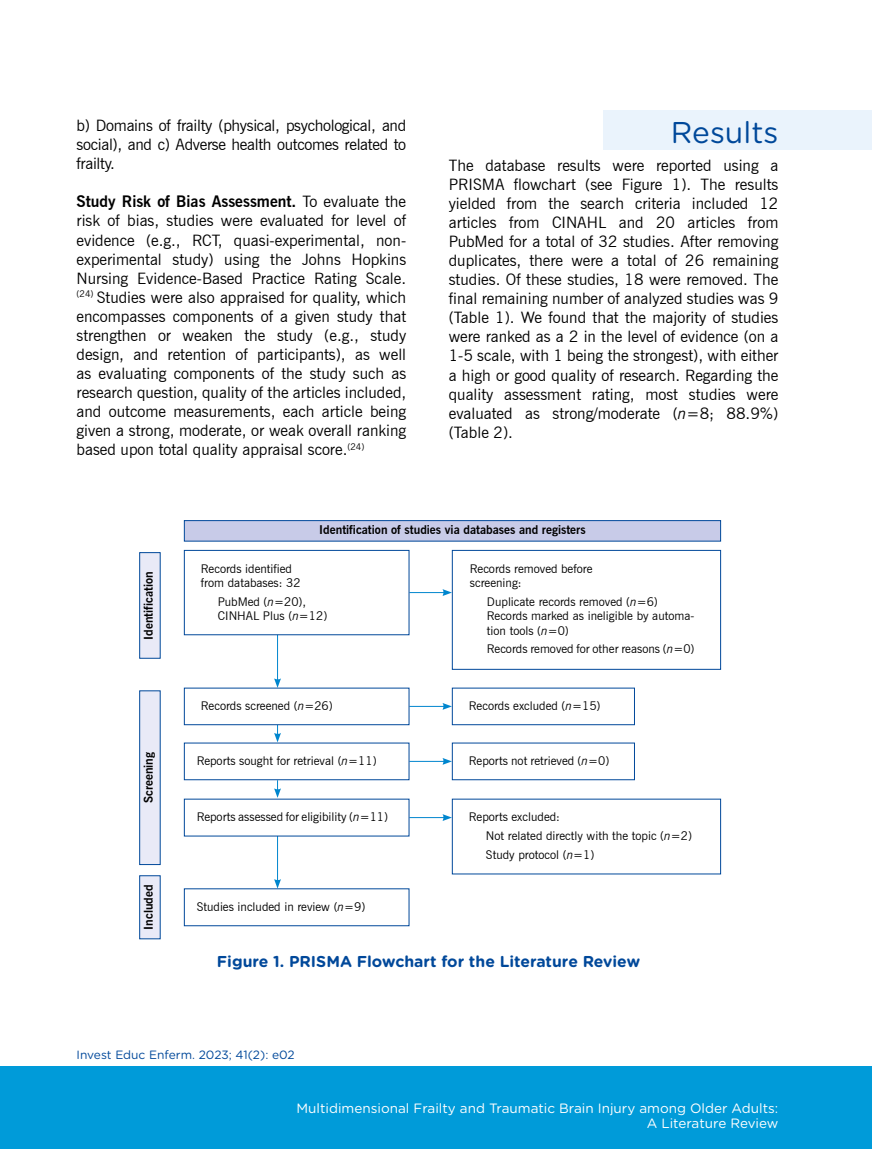
<style>
.page{position:relative;width:872px;height:1149px;background:#fff}
.page>*{position:absolute;margin:0;border:0;box-sizing:border-box;transform-origin:0 0}
.t1{font:30px "Gotham Rounded";color:#00489a}
.t2{font:15.75px/19px "News Gothic BT";color:#000;text-align:justify}
.t3{font:700 15.75px "Gotham Rounded";color:#00489a}
.t4{font:13.5px/15px "Gotham Rounded";color:#fff;text-align:right}
.t5{font:12px/14.4px "News Gothic BT";color:#000}
.t6{font:700 12px "News Gothic BT";color:#000}
.t7{font:12px "Gotham Rounded";color:#00489a}
.s1{font-weight:700}
.s2{font-style:italic}
</style>
<div class="page">
<div style="left:0;top:1065px;width:871px;height:83px;background:#009bd9"></div>
<div style="left:603px;top:111px;width:269px;height:39px;background:#eaf3fc"></div>
<hr style="left:277px;top:833px;width:1px;height:48px;background:#0086ce">
<svg style="left:274px;top:878px;width:7px;height:10px"></svg>
<hr style="left:277px;top:634px;width:1px;height:46px;background:#0086ce">
<svg style="left:274px;top:678px;width:7px;height:9px"></svg>
<svg style="left:274px;top:780px;width:7px;height:17px"></svg>
<svg style="left:274px;top:724px;width:7px;height:18px"></svg>
<div style="left:184px;top:520px;width:537px;height:21px;background:#c8cbe8;border:1px solid #00489a"></div>
<div style="left:139px;top:552px;width:22px;height:106px;background:#e9eaf7;border:1px solid #00489a"></div>
<div style="left:139px;top:690px;width:22px;height:174px;background:#e9eaf7;border:1px solid #00489a"></div>
<div style="left:139px;top:875px;width:22px;height:63px;background:#e9eaf7;border:1px solid #00489a"></div>
<hr style="left:409px;top:592px;width:36px;height:1px;background:#0086ce">
<svg style="left:442px;top:589px;width:10px;height:7px"></svg>
<hr style="left:409px;top:705px;width:36px;height:1px;background:#0086ce">
<svg style="left:442px;top:702px;width:10px;height:7px"></svg>
<hr style="left:409px;top:760px;width:36px;height:1px;background:#0086ce">
<svg style="left:442px;top:757px;width:10px;height:7px"></svg>
<hr style="left:409px;top:817px;width:36px;height:1px;background:#0086ce">
<svg style="left:442px;top:813px;width:10px;height:7px"></svg>
<div style="left:184px;top:550px;width:225px;height:85px;background:#fff;border:1px solid #00489a"></div>
<div style="left:184px;top:798px;width:225px;height:38px;background:#fff"></div>
<div style="left:452px;top:550px;width:269px;height:119px;background:#fff;border:1px solid #00489a"></div>
<p class="t2" style="left:77px;top:116px;width:331px">b) Domains of frailty (physical, psychological, and social), and c) Adverse health outcomes related to frailty.</p>
<p class="t2" style="left:77px;top:192px;width:331px"><span class="s1">Study Risk of Bias Assessment.</span> To evaluate the risk of bias, studies were evaluated for level of evidence (e.g., RCT, quasi-experimental, non&shy;experimental study) using the Johns Hopkins Nursing Evidence-Based Practice Rating Scale. <sup>(24)</sup> Studies were also appraised for quality, which encompasses components of a given study that strengthen or weaken the study (e.g., study design, and retention of participants), as well as evaluating components of the study such as research question, quality of the articles included, and outcome measurements, each article being given a strong, moderate, or weak overall ranking based upon total quality appraisal score.<sup>(24)</sup></p>
<h1 class="t1" style="left:671px;top:112px;width:109px">Results</h1>
<p class="t2" style="left:449px;top:155px;width:331px">The database results were reported using a PRISMA flowchart (see Figure 1). The results yielded from the search criteria included 12 articles from CINAHL and 20 articles from PubMed for a total of 32 studies. After removing duplicates, there were a total of 26 remaining studies. Of these studies, 18 were removed. The final remaining number of analyzed studies was 9 (Table 1). We found that the majority of studies were ranked as a 2 in the level of evidence (on a 1-5 scale, with 1 being the strongest), with either a high or good quality of research. Regarding the quality assessment rating, most studies were evaluated as strong/moderate (<span class="s2">n</span>=8; 88.9%) (Table 2).</p>
<p class="t6" style="left:141px;top:639px;width:70px;rotate:-90deg">Identification</p>
<p class="t6" style="left:141px;top:803px;width:53px;rotate:-90deg">Screening</p>
<p class="t6" style="left:141px;top:929px;width:47px;rotate:-90deg">Included</p>
<p class="t6" style="left:319px;top:522px;width:268px">Identification of studies via databases and registers</p>
<p class="t5" style="left:201px;top:561px;width:101px">Records identified from databases: 32</p>
<p class="t5" style="left:218px;top:594px;width:111px">PubMed (<span class="s2">n</span>=20),<br>CINHAL Plus (<span class="s2">n</span>=12)</p>
<p class="t5" style="left:470px;top:561px;width:124px">Records removed before screening:</p>
<p class="t5" style="left:487px;top:594px;width:209px">Duplicate records removed (<span class="s2">n</span>=6)<br>Records marked as ineligible by automa&shy;tion tools (<span class="s2">n</span>=0)</p>
<p class="t5" style="left:487px;top:641px;width:209px">Records removed for other reasons (<span class="s2">n</span>=0)</p>
<p class="t5" style="left:201px;top:698px;width:133px">Records screened (<span class="s2">n</span>=26)</p>
<p class="t5" style="left:469px;top:698px;width:133px">Records excluded (<span class="s2">n</span>=15)</p>
<p class="t5" style="left:197px;top:753px;width:181px">Reports sought for retrieval (<span class="s2">n</span>=11)</p>
<p class="t5" style="left:469px;top:753px;width:142px">Reports not retrieved (<span class="s2">n</span>=0)</p>
<p class="t5" style="left:197px;top:809px;width:193px">Reports assessed for eligibility (<span class="s2">n</span>=11)</p>
<p class="t5" style="left:486px;top:807px;width:207px;line-height:18.6px;text-indent:-17px">Reports excluded:<br>Not related directly with the topic (<span class="s2">n</span>=2)<br>Study protocol (<span class="s2">n</span>=1)</p>
<p class="t5" style="left:197px;top:899px;width:170px">Studies included in review (<span class="s2">n</span>=9)</p>
<p class="t3" style="left:217px;top:949px;width:425px">Figure 1. PRISMA Flowchart for the Literature Review</p>
<p class="t7" style="left:77px;top:1046px;width:220px">Invest Educ Enferm. 2023; 41(2): e02</p>
<p class="t4" style="left:296px;top:1099px;width:483px">Multidimensional Frailty and Traumatic Brain Injury among Older Adults:<br>A Literature Review</p>
</div>
